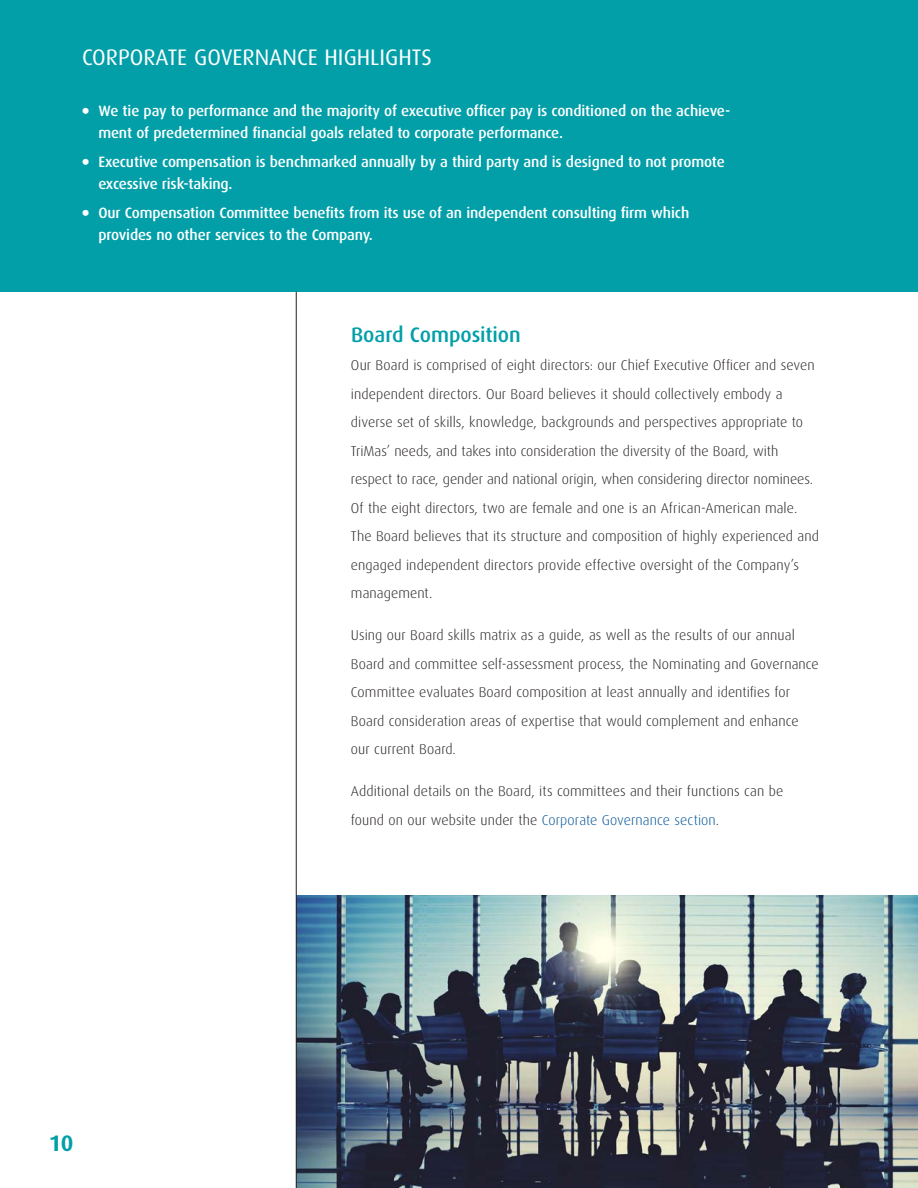
<style>
.page{position:relative;width:918px;height:1188px;background:#fff}
.page>*{position:absolute;margin:0;border:0;box-sizing:border-box;transform-origin:0 0}
.t1{font:22.5px "Dax";color:#fff}
.t2{font:700 22.5px "Dax";color:#029fa9}
.t3{font:500 21px "Dax";letter-spacing:-.005em;color:#029fa9}
.t4{font:500 15px/22.5px "Dax";letter-spacing:-.01em;color:#fff}
.t5{font:300 14.25px/28.5px "Dax";letter-spacing:.005em;color:#231f20}
.s1{font-size:25.5px}
.s2{color:#005294}
</style>
<div class="page">
<img style="left:297px;top:895px;width:621px;height:293px">
<div style="left:0;top:0;width:918px;height:292px;background:#029fa9"></div>
<hr style="left:296px;top:292px;width:1px;height:896px;background:#231f20">
<p class="t1" style="left:82px;top:45px;width:351px">CORPORATE GOVERNANCE HIGHLIGHTS</p>
<p class="t4" style="left:98px;top:99px;width:633px;text-indent:-17px"><span class="s1">•</span> We tie pay to performance and the majority of executive officer pay is conditioned on the achieve&shy;ment of predetermined financial goals related to corporate performance.</p>
<p class="t4" style="left:98px;top:150px;width:628px;text-indent:-17px"><span class="s1">•</span> Executive compensation is benchmarked annually by a third party and is designed to not promote excessive risk-taking.</p>
<p class="t4" style="left:98px;top:201px;width:592px;text-indent:-17px"><span class="s1">•</span> Our Compensation Committee benefits from its use of an independent consulting firm which provides no other services to the Company.</p>
<p class="t3" style="left:351px;top:323px;width:171px">Board Composition</p>
<p class="t5" style="left:351px;top:351px;width:469px">Our Board is comprised of eight directors: our Chief Executive Officer and seven independent directors. Our Board believes it should collectively embody a diverse set of skills, knowledge, backgrounds and perspectives appropriate to TriMas’ needs, and takes into consideration the diversity of the Board, with respect to race, gender and national origin, when considering director nominees.<br>Of the eight directors, two are female and one is an African-American male.<br>The Board believes that its structure and composition of highly experienced and engaged independent directors provide effective oversight of the Company’s management.</p>
<p class="t5" style="left:351px;top:621px;width:469px">Using our Board skills matrix as a guide, as well as the results of our annual Board and committee self-assessment process, the Nominating and Governance Committee evaluates Board composition at least annually and identifies for Board consideration areas of expertise that would complement and enhance our current Board.</p>
<p class="t5" style="left:351px;top:777px;width:434px">Additional details on the Board, its committees and their functions can be found on our website under the <span class="s2">Corporate Governance section</span>.</p>
<p class="t2" style="left:49px;top:1131px;width:26px">10</p>
</div>
